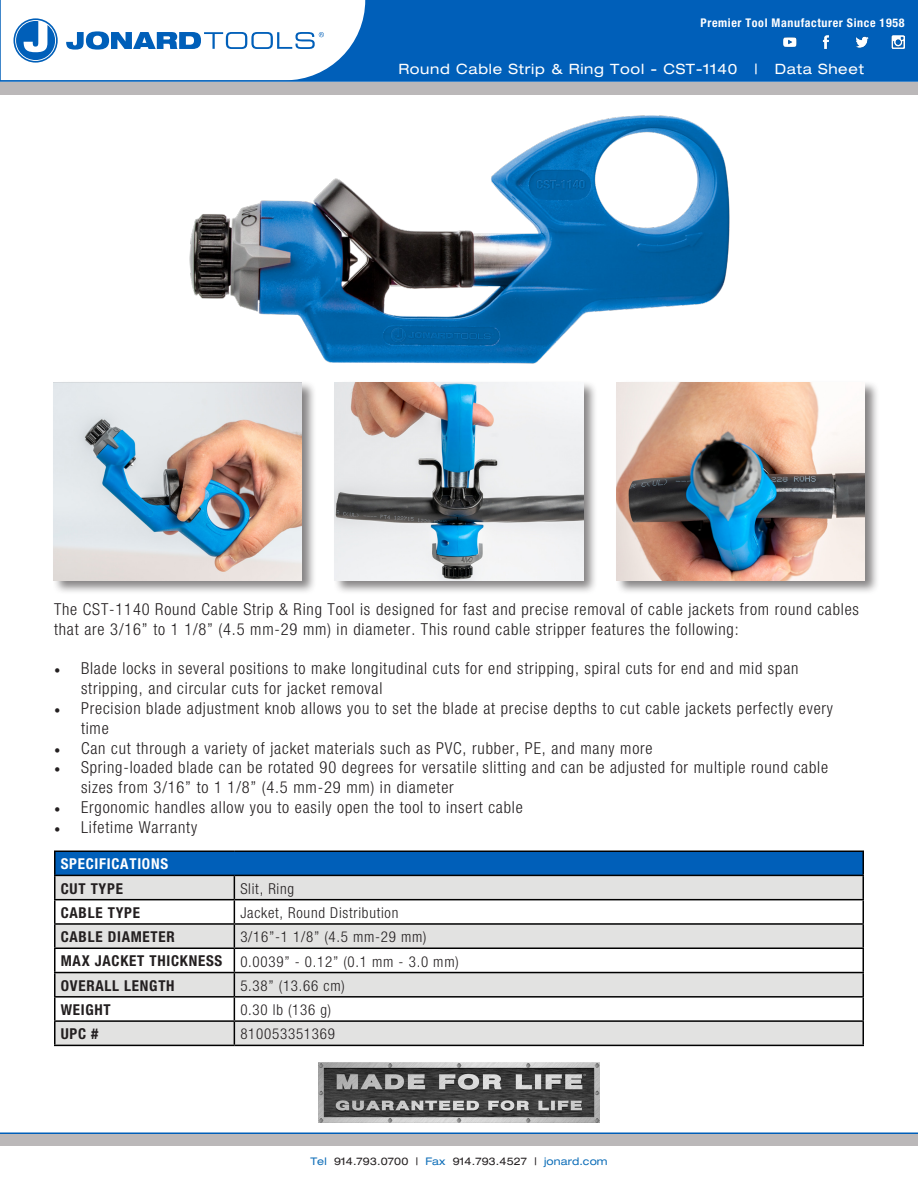
<style>
.page{position:relative;width:918px;height:1188px;background:#fff}
.page>*{position:absolute;margin:0;border:0;box-sizing:border-box;transform-origin:0 0}
.t1{font:300 condensed 16.5px/19.8px "Helvetica Neue";letter-spacing:.05em;color:#231f20}
.t2{font:300 condensed 15px "Helvetica Neue";letter-spacing:.05em;color:#231f20}
.t3{font:700 condensed 15px "Helvetica Neue";letter-spacing:.05em;color:#231f20}
.t4{font:700 condensed 15px "Helvetica Neue";letter-spacing:.05em;color:#fff}
.t5{font:expanded 14.25px "Helvetica Neue";letter-spacing:.05em;color:#fff}
.t6{font:700 condensed 12px "Helvetica Neue";letter-spacing:.05em;color:#fff}
.t7{font:expanded 10.5px "Helvetica Neue";letter-spacing:.01em;color:#231f20}
.s1{font-family:"Minion Pro";font-weight:400;font-stretch:normal}
.s2{color:#0e6eb8}
</style>
<div class="page">
<div style="left:1px;top:0;width:917px;height:81px;background:#005fb9"></div>
<div style="left:0;top:82px;width:918px;height:12px;background:#bbb8b9"></div>
<div style="left:0;top:1134px;width:918px;height:12px;background:#bbb8b9"></div>
<img style="left:319px;top:1062px;width:280px;height:60px">
<hr style="left:0;top:1132px;width:918px;height:2px;background:#005fb9">
<svg style="left:1px;top:0;width:364px;height:80px;background:#d9e7f4"></svg>
<hr style="left:0;top:80px;width:918px;height:2px;background:#005fb9">
<img style="left:783px;top:35px;width:122px;height:14px">
<div style="left:55px;top:851px;width:808px;height:24px;background:#005fb9"></div>
<svg style="left:56px;top:876px;width:806px;height:169px;fill:#e2e2e1"></svg>
<hr style="left:54px;top:876px;width:2px;height:23px;background:#000">
<hr style="left:54px;top:899px;width:180px;height:1px;background:#000">
<hr style="left:54px;top:900px;width:2px;height:23px;background:#000">
<hr style="left:54px;top:923px;width:180px;height:2px;background:#000">
<hr style="left:54px;top:925px;width:2px;height:23px;background:#000">
<hr style="left:54px;top:948px;width:180px;height:1px;background:#000">
<hr style="left:54px;top:949px;width:2px;height:23px;background:#000">
<hr style="left:54px;top:972px;width:180px;height:1px;background:#000">
<hr style="left:54px;top:973px;width:2px;height:23px;background:#000">
<hr style="left:54px;top:996px;width:180px;height:2px;background:#000">
<hr style="left:54px;top:998px;width:2px;height:22px;background:#000">
<hr style="left:54px;top:1020px;width:180px;height:2px;background:#000">
<hr style="left:54px;top:1022px;width:2px;height:23px;background:#000">
<hr style="left:54px;top:1045px;width:180px;height:1px;background:#000">
<hr style="left:862px;top:876px;width:2px;height:23px;background:#000">
<hr style="left:234px;top:899px;width:630px;height:1px;background:#000">
<hr style="left:862px;top:900px;width:2px;height:23px;background:#000">
<hr style="left:234px;top:923px;width:630px;height:2px;background:#000">
<hr style="left:862px;top:925px;width:2px;height:23px;background:#000">
<hr style="left:234px;top:948px;width:630px;height:1px;background:#000">
<hr style="left:862px;top:949px;width:2px;height:23px;background:#000">
<hr style="left:234px;top:972px;width:630px;height:1px;background:#000">
<hr style="left:862px;top:973px;width:2px;height:23px;background:#000">
<hr style="left:234px;top:996px;width:630px;height:2px;background:#000">
<hr style="left:862px;top:998px;width:2px;height:22px;background:#000">
<hr style="left:234px;top:1020px;width:630px;height:2px;background:#000">
<svg style="left:234px;top:876px;width:1px;height:169px"></svg>
<hr style="left:862px;top:1022px;width:2px;height:23px;background:#000">
<hr style="left:234px;top:1045px;width:630px;height:1px;background:#000">
<hr style="left:54px;top:850px;width:180px;height:2px;background:#000">
<hr style="left:54px;top:852px;width:2px;height:23px;background:#000">
<hr style="left:234px;top:850px;width:630px;height:2px;background:#000">
<hr style="left:862px;top:852px;width:2px;height:23px;background:#000">
<hr style="left:54px;top:875px;width:180px;height:1px;background:#000">
<hr style="left:234px;top:875px;width:630px;height:1px;background:#000">
<img style="left:189px;top:115px;width:541px;height:249px">
<div style="left:615px;top:381px;width:264px;height:214px;background:#231f20;opacity:.55"></div>
<img style="left:616px;top:382px;width:249px;height:198px">
<div style="left:333px;top:381px;width:265px;height:214px;background:#231f20;opacity:.55"></div>
<img style="left:335px;top:382px;width:248px;height:198px">
<div style="left:52px;top:381px;width:264px;height:214px;background:#231f20;opacity:.55"></div>
<img style="left:53px;top:382px;width:248px;height:198px">
<p class="t6" style="left:701px;top:15px;width:205px">Premier Tool Manufacturer Since 1958</p>
<p class="t5" style="left:398px;top:60px;width:467px">Round Cable Strip &amp; Ring Tool - CST-1140 | Data Sheet</p>
<p class="t1" style="left:54px;top:599px;width:807px">The CST-1140 Round Cable Strip &amp; Ring Tool is designed for fast and precise removal of cable jackets from round cables that are 3/16” to 1 1/8” (4.5 mm-29 mm) in diameter. This round cable stripper features the following:</p>
<p class="t1" style="left:81px;top:659px;width:719px;text-indent:-27px"><span class="s1">•</span> Blade locks in several positions to make longitudinal cuts for end stripping, spiral cuts for end and mid span stripping, and circular cuts for jacket removal</p>
<p class="t1" style="left:81px;top:698px;width:754px;text-indent:-27px"><span class="s1">•</span> Precision blade adjustment knob allows you to set the blade at precise depths to cut cable jackets perfectly every time</p>
<p class="t1" style="left:54px;top:738px;width:600px"><span class="s1">•</span> Can cut through a variety of jacket materials such as PVC, rubber, PE, and many more</p>
<p class="t1" style="left:81px;top:758px;width:749px;text-indent:-27px"><span class="s1">•</span> Spring-loaded blade can be rotated 90 degrees for versatile slitting and can be adjusted for multiple round cable sizes from 3/16” to 1 1/8” (4.5 mm-29 mm) in diameter</p>
<p class="t1" style="left:54px;top:797px;width:470px"><span class="s1">•</span> Ergonomic handles allow you to easily open the tool to insert cable</p>
<p class="t1" style="left:54px;top:817px;width:145px"><span class="s1">•</span> Lifetime Warranty</p>
<p class="t4" style="left:61px;top:855px;width:109px">SPECIFICATIONS</p>
<p class="t3" style="left:61px;top:879px;width:64px">CUT TYPE</p>
<p class="t2" style="left:240px;top:880px;width:55px">Slit, Ring</p>
<p class="t3" style="left:61px;top:903px;width:81px">CABLE TYPE</p>
<p class="t2" style="left:240px;top:904px;width:160px">Jacket, Round Distribution</p>
<p class="t3" style="left:61px;top:928px;width:116px">CABLE DIAMETER</p>
<p class="t2" style="left:240px;top:928px;width:188px">3/16”-1 1/8” (4.5 mm-29 mm)</p>
<p class="t3" style="left:61px;top:952px;width:163px">MAX JACKET THICKNESS</p>
<p class="t2" style="left:240px;top:953px;width:220px">0.0039” - 0.12” (0.1 mm - 3.0 mm)</p>
<p class="t3" style="left:61px;top:976px;width:115px">OVERALL LENGTH</p>
<p class="t2" style="left:240px;top:977px;width:106px">5.38” (13.66 cm)</p>
<p class="t3" style="left:61px;top:1001px;width:52px">WEIGHT</p>
<p class="t2" style="left:240px;top:1001px;width:92px">0.30 lb (136 g)</p>
<p class="t3" style="left:61px;top:1025px;width:39px">UPC #</p>
<p class="t2" style="left:240px;top:1025px;width:96px">810053351369</p>
<p class="t7" style="left:310px;top:1155px;width:299px"><span class="s2">Tel</span> 914.793.0700 | <span class="s2">Fax</span> 914.793.4527 | <span class="s2">jonard.com</span></p>
</div>
